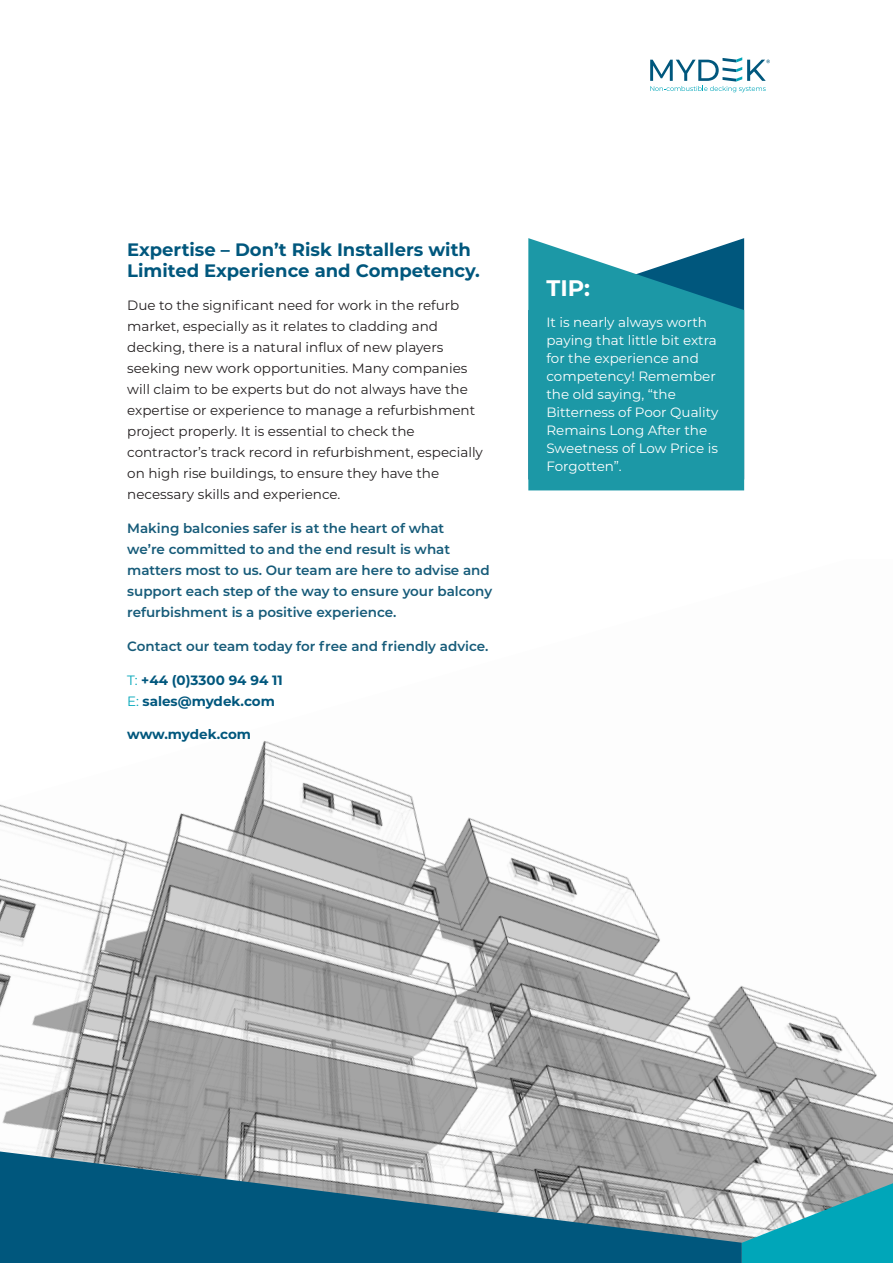
<style>
.page{position:relative;width:893px;height:1263px;background:#fff}
.page>*{position:absolute;margin:0;border:0;box-sizing:border-box;transform-origin:0 0}
.Body_text{font:700 22.5px "Montserrat";color:#fff}
.Body_text_sub_headin{font:700 18px/21px "Montserrat";color:#00577d}
.Body_text-2{font:13.5px/21px "Montserrat";color:#231f20}
.Body_text-3{font:600 13.5px/21px "Montserrat";color:#165b79}
.t1{font:13.5px/18px "Montserrat";color:#fff}
.Body_text-4{font:700 13.5px/21px "Montserrat";color:#00577d}
.s1{font-weight:400;color:#00a6b9}
</style>
<div class="page">
<img style="left:0;top:741px;width:893px;height:437px">
<svg style="left:742px;top:1178px;width:151px;height:85px"></svg>
<svg style="left:0;top:1151px;width:742px;height:112px;fill:#00577d"></svg>
<svg style="left:650px;top:57px;width:120px;height:35px"></svg>
<svg style="left:528px;top:238px;width:216px;height:252px;fill:#1c98a6"></svg>
<p class="Body_text_sub_headin" style="left:127px;top:238px;width:354px">Expertise – Don’t Risk Installers with<br>Limited Experience and Competency.</p>
<p class="Body_text-2" style="left:127px;top:295px;width:357px">Due to the significant need for work in the refurb market, especially as it relates to cladding and decking, there is a natural influx of new players seeking new work opportunities. Many companies will claim to be experts but do not always have the expertise or experience to manage a refurbishment project properly. It is essential to check the contractor’s track record in refurbishment, especially on high rise buildings, to ensure they have the necessary skills and experience.</p>
<p class="Body_text-3" style="left:127px;top:517px;width:366px">Making balconies safer is at the heart of what<br>we’re committed to and the end result is what matters most to us. Our team are here to advise and support each step of the way to ensure your balcony refurbishment is a positive experience.</p>
<p class="Body_text-3" style="left:127px;top:635px;width:363px">Contact our team today for free and friendly advice.</p>
<p class="Body_text-4" style="left:127px;top:669px;width:157px"><span class="s1">T:</span> +44 (0)3300 94 94 11<br><span class="s1">E:</span> sales@mydek.com</p>
<p class="Body_text-4" style="left:127px;top:723px;width:125px">www.mydek.com</p>
<p class="Body_text" style="left:546px;top:272px;width:45px">TIP:</p>
<p class="t1" style="left:546px;top:313px;width:174px">It is nearly always worth paying that little bit extra for the experience and competency! Remember the old saying, “the<br>Bitterness of Poor Quality<br>Remains Long After the<br>Sweetness of Low Price is<br>Forgotten”.</p>
</div>
